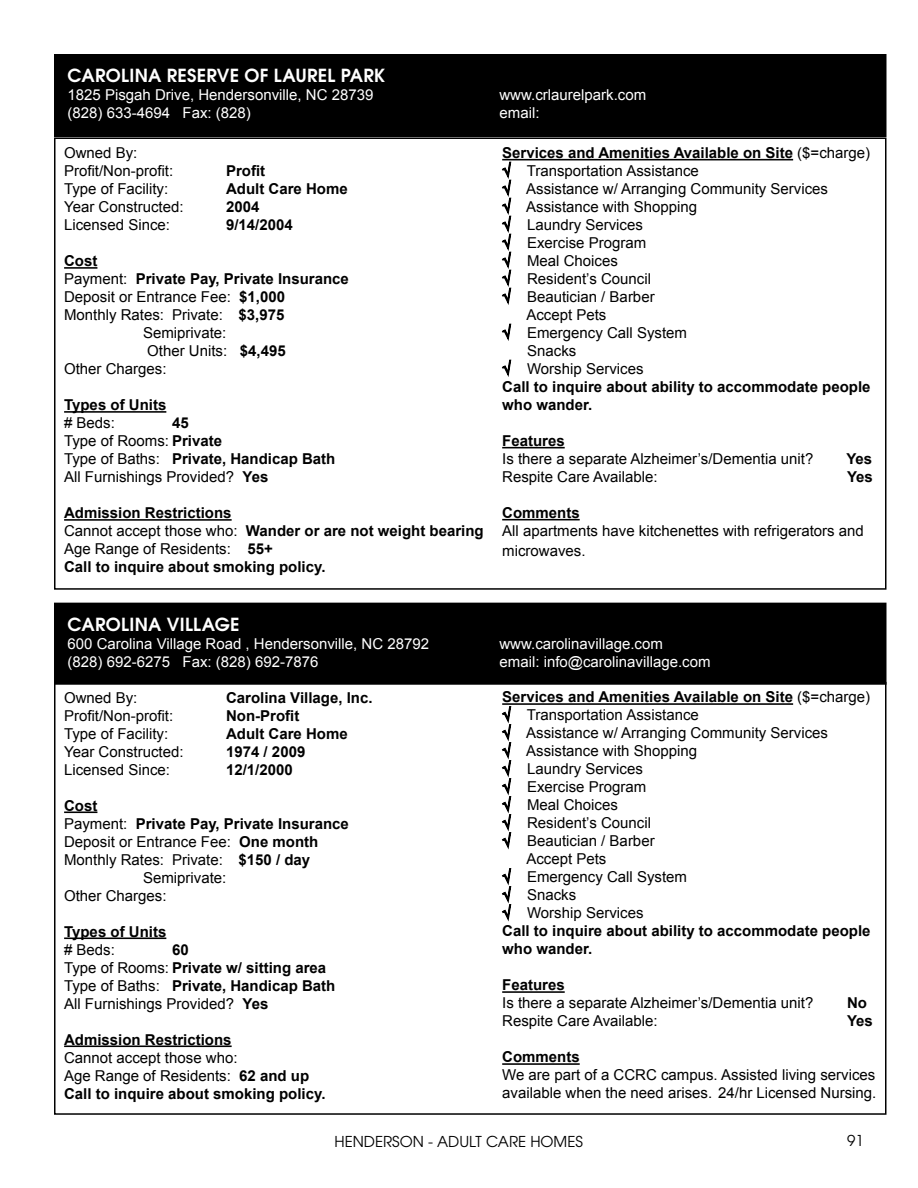
<style>
.page{position:relative;width:918px;height:1188px;background:#fff}
.page>*{position:absolute;margin:0;border:0;box-sizing:border-box;transform-origin:0 0}
.t1{font:700 18px "Te X Gyre Adventor";letter-spacing:.015em;color:#fff}
.t2{font:15px/18px "Arial";color:#000}
.t3{font:700 15px/18px "Arial";color:#000}
.t4{font:15px "Arial";color:#fff}
.t5{font:15px "Te X Gyre Adventor";color:#000}
.s1{font-weight:400}
.s2{font-weight:700}
</style>
<div class="page">
<div style="left:55px;top:603px;width:831px;height:81px;background:#000"></div>
<div style="left:54px;top:682px;width:832px;height:433px;border:2px solid #000"></div>
<hr style="left:502px;top:703px;width:291px;height:2px;background:#000">
<hr style="left:502px;top:991px;width:63px;height:2px;background:#000">
<hr style="left:502px;top:1063px;width:78px;height:2px;background:#000">
<svg style="left:501px;top:706px;width:11px;height:144px"></svg>
<svg style="left:501px;top:868px;width:11px;height:54px"></svg>
<hr style="left:64px;top:811px;width:33px;height:2px;background:#000">
<hr style="left:64px;top:937px;width:102px;height:2px;background:#000">
<hr style="left:64px;top:1045px;width:168px;height:2px;background:#000">
<div style="left:55px;top:55px;width:831px;height:81px;background:#000"></div>
<div style="left:54px;top:54px;width:832px;height:83px;border:2px solid #000"></div>
<div style="left:54px;top:138px;width:832px;height:452px;border:2px solid #000"></div>
<hr style="left:502px;top:159px;width:291px;height:1px;background:#000">
<hr style="left:502px;top:447px;width:63px;height:1px;background:#000">
<hr style="left:502px;top:519px;width:78px;height:1px;background:#000">
<svg style="left:501px;top:161px;width:11px;height:144px"></svg>
<svg style="left:501px;top:323px;width:11px;height:18px"></svg>
<svg style="left:501px;top:359px;width:11px;height:18px"></svg>
<hr style="left:64px;top:267px;width:33px;height:2px;background:#000">
<hr style="left:64px;top:411px;width:102px;height:2px;background:#000">
<hr style="left:64px;top:519px;width:168px;height:2px;background:#000">
<p class="t1" style="left:68px;top:60px;width:319px">CAROLINA RESERVE OF LAUREL PARK</p>
<p class="t4" style="left:68px;top:85px;width:307px">1825 Pisgah Drive, Hendersonville, NC 28739</p>
<p class="t4" style="left:500px;top:85px;width:148px">www.crlaurelpark.com</p>
<p class="t4" style="left:68px;top:103px;width:185px">(828) 633-4694 Fax: (828)</p>
<p class="t4" style="left:500px;top:103px;width:42px">email:</p>
<p class="t3" style="left:502px;top:144px;width:370px">Services and Amenities Available on Site <span class="s1">($=charge)</span></p>
<p class="t2" style="left:502px;top:162px;width:198px">√ Transportation Assistance</p>
<p class="t2" style="left:502px;top:180px;width:327px">√ Assistance w/ Arranging Community Services</p>
<p class="t2" style="left:502px;top:198px;width:196px">√ Assistance with Shopping</p>
<p class="t2" style="left:502px;top:216px;width:142px">√ Laundry Services</p>
<p class="t2" style="left:502px;top:234px;width:146px">√ Exercise Program</p>
<p class="t2" style="left:502px;top:252px;width:117px">√ Meal Choices</p>
<p class="t2" style="left:502px;top:270px;width:150px">√ Resident’s Council</p>
<p class="t2" style="left:502px;top:288px;width:154px">√ Beautician / Barber</p>
<p class="t2" style="left:526px;top:306px;width:82px">Accept Pets</p>
<p class="t2" style="left:502px;top:324px;width:186px">√ Emergency Call System</p>
<p class="t2" style="left:527px;top:342px;width:51px">Snacks</p>
<p class="t2" style="left:502px;top:360px;width:143px">√ Worship Services</p>
<p class="t3" style="left:502px;top:378px;width:370px">Call to inquire about ability to accommodate people who wander.</p>
<p class="t3" style="left:502px;top:432px;width:64px">Features</p>
<p class="t2" style="left:502px;top:450px;width:313px">Is there a separate Alzheimer’s/Dementia unit?</p>
<p class="t3" style="left:847px;top:450px;width:27px">Yes</p>
<p class="t2" style="left:502px;top:468px;width:157px">Respite Care Available:</p>
<p class="t3" style="left:847px;top:468px;width:27px">Yes</p>
<p class="t3" style="left:502px;top:504px;width:79px">Comments</p>
<p class="t2" style="left:502px;top:521px;width:363px;line-height:19.8px">All apartments have kitchenettes with refrigerators and microwaves.</p>
<p class="t2" style="left:64px;top:144px;width:111px">Owned By:<br>Profit/Non-profit:</p>
<p class="t3" style="left:226px;top:162px;width:41px">Profit</p>
<p class="t2" style="left:64px;top:180px;width:106px">Type of Facility:</p>
<p class="t3" style="left:226px;top:180px;width:123px">Adult Care Home</p>
<p class="t2" style="left:64px;top:198px;width:121px">Year Constructed:</p>
<p class="t3" style="left:226px;top:198px;width:35px">2004</p>
<p class="t2" style="left:64px;top:216px;width:107px">Licensed Since:</p>
<p class="t3" style="left:226px;top:216px;width:68px">9/14/2004</p>
<p class="t3" style="left:64px;top:252px;width:35px">Cost</p>
<p class="t3" style="left:64px;top:270px;width:286px"><span class="s1">Payment:</span> Private Pay, Private Insurance</p>
<p class="t2" style="left:64px;top:288px;width:222px">Deposit or Entrance Fee: <span class="s2">$1,000</span></p>
<p class="t2" style="left:64px;top:306px;width:222px">Monthly Rates: Private: <span class="s2">$3,975</span></p>
<p class="t2" style="left:143px;top:324px;width:85px">Semiprivate:</p>
<p class="t2" style="left:147px;top:342px;width:140px">Other Units: <span class="s2">$4,495</span></p>
<p class="t2" style="left:64px;top:360px;width:104px">Other Charges:</p>
<p class="t3" style="left:64px;top:396px;width:104px">Types of Units</p>
<p class="t2" style="left:64px;top:414px;width:52px"># Beds:</p>
<p class="t2" style="left:64px;top:414px;width:273px;text-indent:108px"><span class="s2">45<br></span>Type of Rooms: <span class="s2">Private<br></span>Type of Baths: <span class="s2">Private, Handicap Bath<br></span>All Furnishings Provided? <span class="s2">Yes</span></p>
<p class="t3" style="left:64px;top:504px;width:421px">Admission Restrictions<br><span class="s1">Cannot accept those who:</span> Wander or are not weight bearing <span class="s1">Age Range of Residents:</span> 55+<br>Call to inquire about smoking policy.</p>
<p class="t1" style="left:68px;top:609px;width:173px">CAROLINA VILLAGE</p>
<p class="t4" style="left:68px;top:634px;width:363px">600 Carolina Village Road , Hendersonville, NC 28792</p>
<p class="t4" style="left:500px;top:634px;width:165px">www.carolinavillage.com</p>
<p class="t4" style="left:68px;top:652px;width:252px">(828) 692-6275 Fax: (828) 692-7876</p>
<p class="t4" style="left:500px;top:652px;width:213px">email: info@carolinavillage.com</p>
<p class="t3" style="left:502px;top:689px;width:370px">Services and Amenities Available on Site <span class="s1">($=charge)</span></p>
<p class="t2" style="left:502px;top:706px;width:198px">√ Transportation Assistance</p>
<p class="t2" style="left:502px;top:724px;width:327px">√ Assistance w/ Arranging Community Services</p>
<p class="t2" style="left:502px;top:742px;width:196px">√ Assistance with Shopping</p>
<p class="t2" style="left:502px;top:760px;width:142px">√ Laundry Services</p>
<p class="t2" style="left:502px;top:778px;width:146px">√ Exercise Program</p>
<p class="t2" style="left:502px;top:796px;width:117px">√ Meal Choices</p>
<p class="t2" style="left:502px;top:814px;width:150px">√ Resident’s Council</p>
<p class="t2" style="left:502px;top:832px;width:154px">√ Beautician / Barber</p>
<p class="t2" style="left:526px;top:850px;width:82px">Accept Pets</p>
<p class="t2" style="left:502px;top:868px;width:186px">√ Emergency Call System</p>
<p class="t2" style="left:502px;top:886px;width:76px">√ Snacks</p>
<p class="t2" style="left:502px;top:904px;width:143px">√ Worship Services</p>
<p class="t3" style="left:502px;top:923px;width:370px">Call to inquire about ability to accommodate people who wander.</p>
<p class="t3" style="left:502px;top:977px;width:64px">Features</p>
<p class="t2" style="left:502px;top:994px;width:313px">Is there a separate Alzheimer’s/Dementia unit?</p>
<p class="t3" style="left:847px;top:995px;width:21px">No</p>
<p class="t2" style="left:502px;top:1012px;width:157px">Respite Care Available:</p>
<p class="t3" style="left:847px;top:1013px;width:27px">Yes</p>
<p class="t3" style="left:502px;top:1049px;width:79px">Comments</p>
<p class="t2" style="left:502px;top:1066px;width:376px">We are part of a CCRC campus. Assisted living services available when the need arises. 24/hr Licensed Nursing.</p>
<p class="t2" style="left:64px;top:689px;width:75px">Owned By:</p>
<p class="t3" style="left:226px;top:689px;width:148px">Carolina Village, Inc.</p>
<p class="t2" style="left:64px;top:707px;width:111px">Profit/Non-profit:</p>
<p class="t3" style="left:226px;top:707px;width:75px">Non-Profit</p>
<p class="t2" style="left:64px;top:725px;width:106px">Type of Facility:</p>
<p class="t3" style="left:226px;top:725px;width:123px">Adult Care Home</p>
<p class="t2" style="left:64px;top:743px;width:121px">Year Constructed:</p>
<p class="t3" style="left:226px;top:743px;width:81px">1974 / 2009</p>
<p class="t2" style="left:64px;top:761px;width:107px">Licensed Since:</p>
<p class="t3" style="left:226px;top:761px;width:68px">12/1/2000</p>
<p class="t3" style="left:64px;top:797px;width:35px">Cost</p>
<p class="t3" style="left:64px;top:815px;width:286px"><span class="s1">Payment:</span> Private Pay, Private Insurance</p>
<p class="t2" style="left:64px;top:833px;width:256px">Deposit or Entrance Fee: <span class="s2">One month</span></p>
<p class="t2" style="left:64px;top:851px;width:248px">Monthly Rates: Private: <span class="s2">$150 / day</span></p>
<p class="t2" style="left:143px;top:869px;width:85px">Semiprivate:</p>
<p class="t2" style="left:64px;top:887px;width:104px">Other Charges:</p>
<p class="t3" style="left:64px;top:923px;width:104px">Types of Units</p>
<p class="t2" style="left:64px;top:941px;width:52px"># Beds:</p>
<p class="t2" style="left:64px;top:941px;width:273px;text-indent:108px"><span class="s2">60<br></span>Type of Rooms: <span class="s2">Private w/ sitting area<br></span>Type of Baths: <span class="s2">Private, Handicap Bath<br></span>All Furnishings Provided? <span class="s2">Yes</span></p>
<p class="t3" style="left:64px;top:1031px;width:169px">Admission Restrictions</p>
<p class="t2" style="left:64px;top:1049px;width:263px">Cannot accept those who:<br>Age Range of Residents: <span class="s2">62 and up<br>Call to inquire about smoking policy.</span></p>
<p class="t5" style="left:335px;top:1129px;width:250px">HENDERSON - ADULT CARE HOMES</p>
<p class="t5" style="left:847px;top:1129px;width:18px">91</p>
</div>
